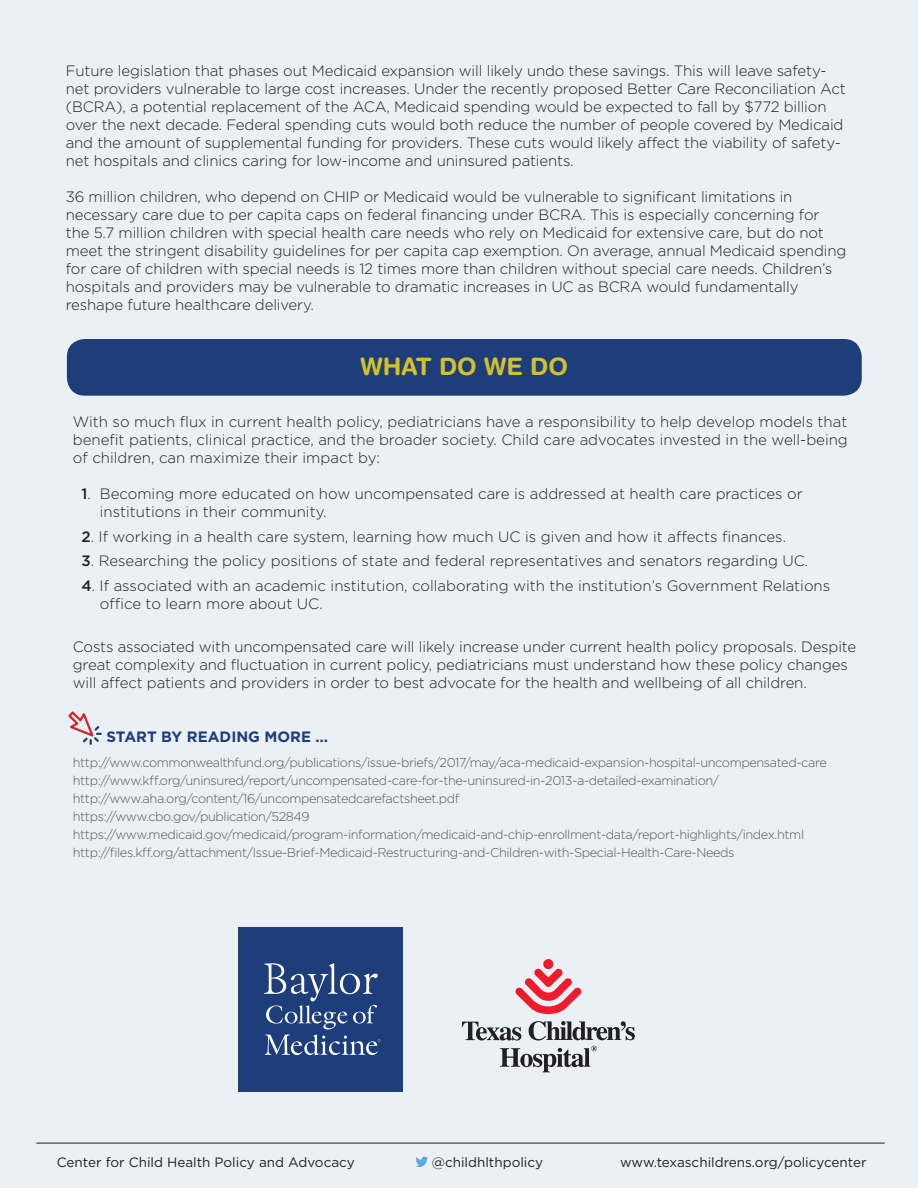
<style>
.page{position:relative;width:918px;height:1188px;background:#fff}
.page>*{position:absolute;margin:0;border:0;box-sizing:border-box;transform-origin:0 0}
.t1{font:700 24px "Helvetica Rounded LT";color:#d3c127}
.t2{font:300 15px/18px "Gotham";letter-spacing:-.01em;color:#231f20}
.t3{font:700 15px "Gotham";color:#1e3d7b}
.t4{font:13.5px "Gotham";color:#231f20}
.t5{font:300 12.75px/18px "Gotham";letter-spacing:-.03em;color:#55565a}
.s1{font-weight:500}
</style>
<div class="page">
<div style="left:1px;top:0;width:917px;height:1188px;background:#eaf0f3"></div>
<div style="left:67px;top:339px;width:795px;height:57px;background:#1e3d7b;border-radius:18px"></div>
<svg style="left:529px;top:1021px;width:106px;height:19px"></svg>
<svg style="left:462px;top:1022px;width:59px;height:18px"></svg>
<svg style="left:515px;top:969px;width:66px;height:45px"></svg>
<div style="left:543px;top:959px;width:10px;height:10px;background:#ee1b2c;border-radius:50%"></div>
<svg style="left:500px;top:1046px;width:97px;height:26px"></svg>
<div style="left:239px;top:927px;width:164px;height:164px;background:#1e3d7b"></div>
<svg style="left:264px;top:963px;width:117px;height:92px"></svg>
<svg style="left:68px;top:711px;width:34px;height:34px"></svg>
<svg style="left:415px;top:1157px;width:13px;height:10px"></svg>
<hr style="left:36px;top:1143px;width:849px;height:1px;background:#231f20">
<p class="t2" style="left:66px;top:62px;width:782px">Future legislation that phases out Medicaid expansion will likely undo these savings. This will leave safety&shy;net providers vulnerable to large cost increases. Under the recently proposed Better Care Reconciliation Act (BCRA), a potential replacement of the ACA, Medicaid spending would be expected to fall by $772 billion over the next decade. Federal spending cuts would both reduce the number of people covered by Medicaid and the amount of supplemental funding for providers. These cuts would likely affect the viability of safety&shy;net hospitals and clinics caring for low-income and uninsured patients.</p>
<p class="t2" style="left:66px;top:188px;width:782px">36 million children, who depend on CHIP or Medicaid would be vulnerable to significant limitations in necessary care due to per capita caps on federal financing under BCRA. This is especially concerning for the 5.7 million children with special health care needs who rely on Medicaid for extensive care, but do not meet the stringent disability guidelines for per capita cap exemption. On average, annual Medicaid spending for care of children with special needs is 12 times more than children without special care needs. Children’s hospitals and providers may be vulnerable to dramatic increases in UC as BCRA would fundamentally reshape future healthcare delivery.</p>
<h1 class="t1" style="left:361px;top:352px;width:209px">WHAT DO WE DO</h1>
<p class="t2" style="left:73px;top:412px;width:777px;text-align:justify">With so much flux in current health policy, pediatricians have a responsibility to help develop models that benefit patients, clinical practice, and the broader society. Child care advocates invested in the well-being of children, can maximize their impact by:</p>
<p class="t2" style="left:100px;top:484px;width:704px;text-indent:-18px"><span class="s1">1</span>. Becoming more educated on how uncompensated care is addressed at health care practices or institutions in their community.</p>
<p class="t2" style="left:81px;top:527px;width:706px"><span class="s1">2</span>. If working in a health care system, learning how much UC is given and how it affects finances.</p>
<p class="t2" style="left:81px;top:552px;width:728px"><span class="s1">3</span>. Researching the policy positions of state and federal representatives and senators regarding UC.</p>
<p class="t2" style="left:100px;top:577px;width:732px;text-indent:-18px"><span class="s1">4</span>. If associated with an academic institution, collaborating with the institution’s Government Relations office to learn more about UC.</p>
<p class="t2" style="left:73px;top:637px;width:785px">Costs associated with uncompensated care will likely increase under current health policy proposals. Despite great complexity and fluctuation in current policy, pediatricians must understand how these policy changes will affect patients and providers in order to best advocate for the health and wellbeing of all children.</p>
<p class="t3" style="left:107px;top:727px;width:223px">START BY READING MORE …</p>
<p class="t5" style="left:73px;top:753px;width:756px">http://www.commonwealthfund.org/publications/issue-briefs/2017/may/aca-medicaid-expansion-hospital-uncompensated-care http://www.kff.org/uninsured/report/uncompensated-care-for-the-uninsured-in-2013-a-detailed-examination/ http://www.aha.org/content/16/uncompensatedcarefactsheet.pdf<br>https://www.cbo.gov/publication/52849 https://www.medicaid.gov/medicaid/program-information/medicaid-and-chip-enrollment-data/report-highlights/index.html http://files.kff.org/attachment/Issue-Brief-Medicaid-Restructuring-and-Children-with-Special-Health-Care-Needs</p>
<p class="t4" style="left:57px;top:1154px;width:300px">Center for Child Health Policy and Advocacy</p>
<p class="t4" style="left:432px;top:1154px;width:113px">@childhlthpolicy</p>
<p class="t4" style="left:620px;top:1154px;width:248px">www.texaschildrens.org/policycenter</p>
</div>
